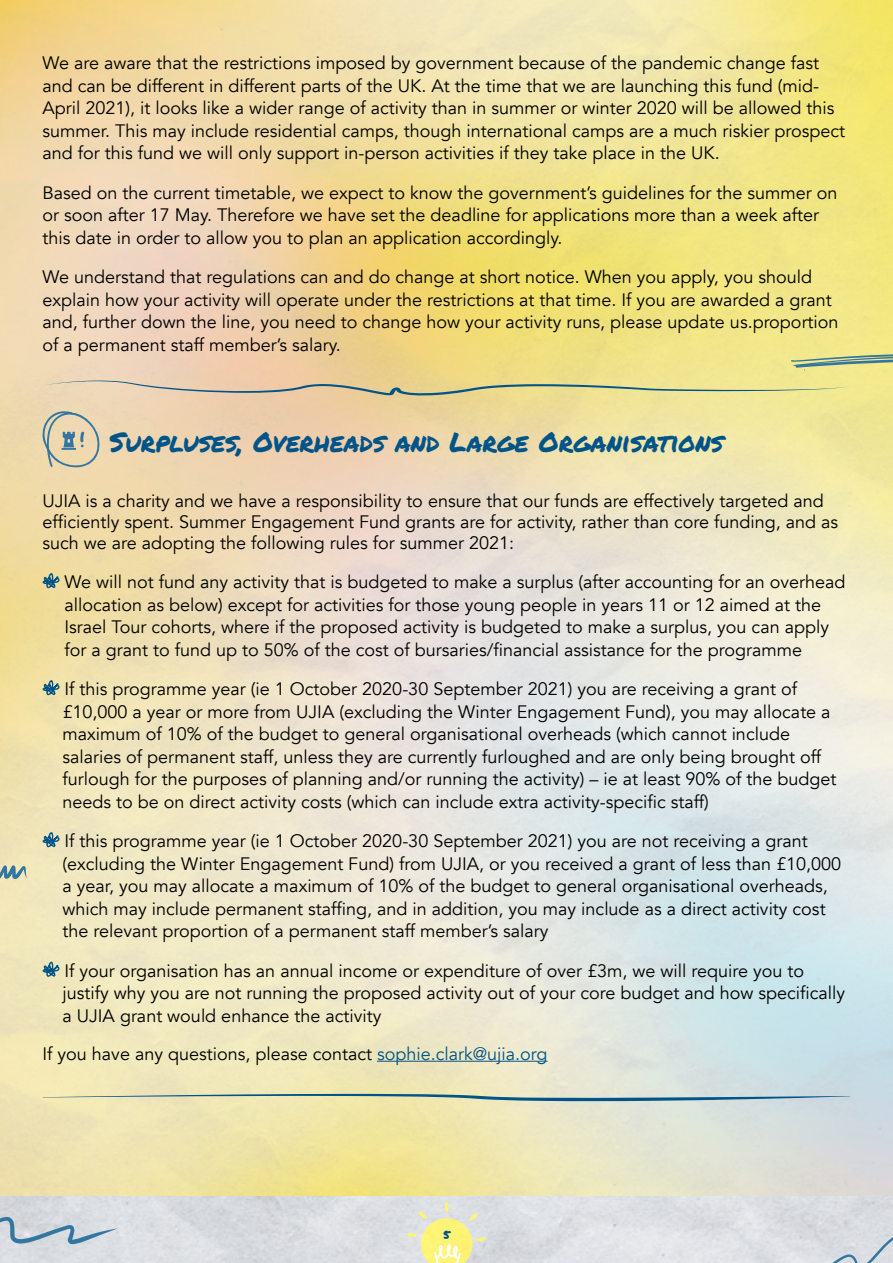
<style>
.page{position:relative;width:893px;height:1263px;background:#fff}
.page>*{position:absolute;margin:0;border:0;box-sizing:border-box;transform-origin:0 0}
.t1{font:27px "Permanent Marker";color:#005488}
.t2{font:18px/22.5px "Avenir";color:#000}
.t3{font:12px "Permanent Marker";color:#005488}
.s1{color:#005488}
</style>
<div class="page">
<img style="left:0;top:0;width:893px;height:1196px">
<svg style="left:42px;top:1094px;width:808px;height:7px"></svg>
<svg style="left:43px;top:380px;width:807px;height:16px"></svg>
<hr style="left:377px;top:1061px;width:170px;height:1px;background:#005488">
<svg style="left:42px;top:408px;width:58px;height:59px"></svg>
<svg style="left:42px;top:573px;width:18px;height:16px"></svg>
<svg style="left:42px;top:680px;width:18px;height:16px"></svg>
<svg style="left:42px;top:832px;width:18px;height:16px"></svg>
<svg style="left:42px;top:961px;width:18px;height:17px"></svg>
<svg style="left:0;top:865px;width:27px;height:20px"></svg>
<svg style="left:791px;top:353px;width:102px;height:18px"></svg>
<svg style="left:407px;top:1202px;width:79px;height:61px"></svg>
<svg style="left:0;top:1217px;width:118px;height:29px"></svg>
<svg style="left:810px;top:1219px;width:83px;height:44px"></svg>
<p class="t2" style="left:43px;top:52px;width:804px">We are aware that the restrictions imposed by government because of the pandemic change fast and can be different in different parts of the UK. At the time that we are launching this fund (mid-April 2021), it looks like a wider range of activity than in summer or winter 2020 will be allowed this summer. This may include residential camps, though international camps are a much riskier prospect and for this fund we will only support in-person activities if they take place in the UK.</p>
<p class="t2" style="left:43px;top:181px;width:796px">Based on the current timetable, we expect to know the government’s guidelines for the summer on or soon after 17 May. Therefore we have set the deadline for applications more than a week after this date in order to allow you to plan an application accordingly.</p>
<p class="t2" style="left:43px;top:266px;width:798px">We understand that regulations can and do change at short notice. When you apply, you should explain how your activity will operate under the restrictions at that time. If you are awarded a grant and, further down the line, you need to change how your activity runs, please update us.proportion of a permanent staff member’s salary.</p>
<h1 class="t1" style="left:109px;top:422px;width:615px">Surpluses, Overheads and Large Organisations</h1>
<p class="t2" style="left:43px;top:490px;width:797px;line-height:21px">UJIA is a charity and we have a responsibility to ensure that our funds are effectively targeted and efficiently spent. Summer Engagement Fund grants are for activity, rather than core funding, and as such we are adopting the following rules for summer 2021:</p>
<p class="t2" style="left:65px;top:571px;width:782px">We will not fund any activity that is budgeted to make a surplus (after accounting for an overhead allocation as below) except for activities for those young people in years 11 or 12 aimed at the Israel Tour cohorts, where if the proposed activity is budgeted to make a surplus, you can apply for a grant to fund up to 50% of the cost of bursaries/financial assistance for the programme</p>
<p class="t2" style="left:63px;top:678px;width:775px">If this programme year (ie 1 October 2020-30 September 2021) you are receiving a grant of £10,000 a year or more from UJIA (excluding the Winter Engagement Fund), you may allocate a maximum of 10% of the budget to general organisational overheads (which cannot include salaries of permanent staff, unless they are currently furloughed and are only being brought off furlough for the purposes of planning and/or running the activity) – ie at least 90% of the budget needs to be on direct activity costs (which can include extra activity-specific staff)</p>
<p class="t2" style="left:63px;top:830px;width:780px">If this programme year (ie 1 October 2020-30 September 2021) you are not receiving a grant (excluding the Winter Engagement Fund) from UJIA, or you received a grant of less than £10,000 a year, you may allocate a maximum of 10% of the budget to general organisational overheads, which may include permanent staffing, and in addition, you may include as a direct activity cost the relevant proportion of a permanent staff member’s salary</p>
<p class="t2" style="left:63px;top:960px;width:784px">If your organisation has an annual income or expenditure of over £3m, we will require you to justify why you are not running the proposed activity out of your core budget and how specifically a UJIA grant would enhance the activity</p>
<p class="t2" style="left:43px;top:1043px;width:506px">If you have any questions, please contact <span class="s1">sophie.clark@ujia.org</span></p>
<p class="t3" style="left:443px;top:1225px;width:8px">5</p>
</div>
